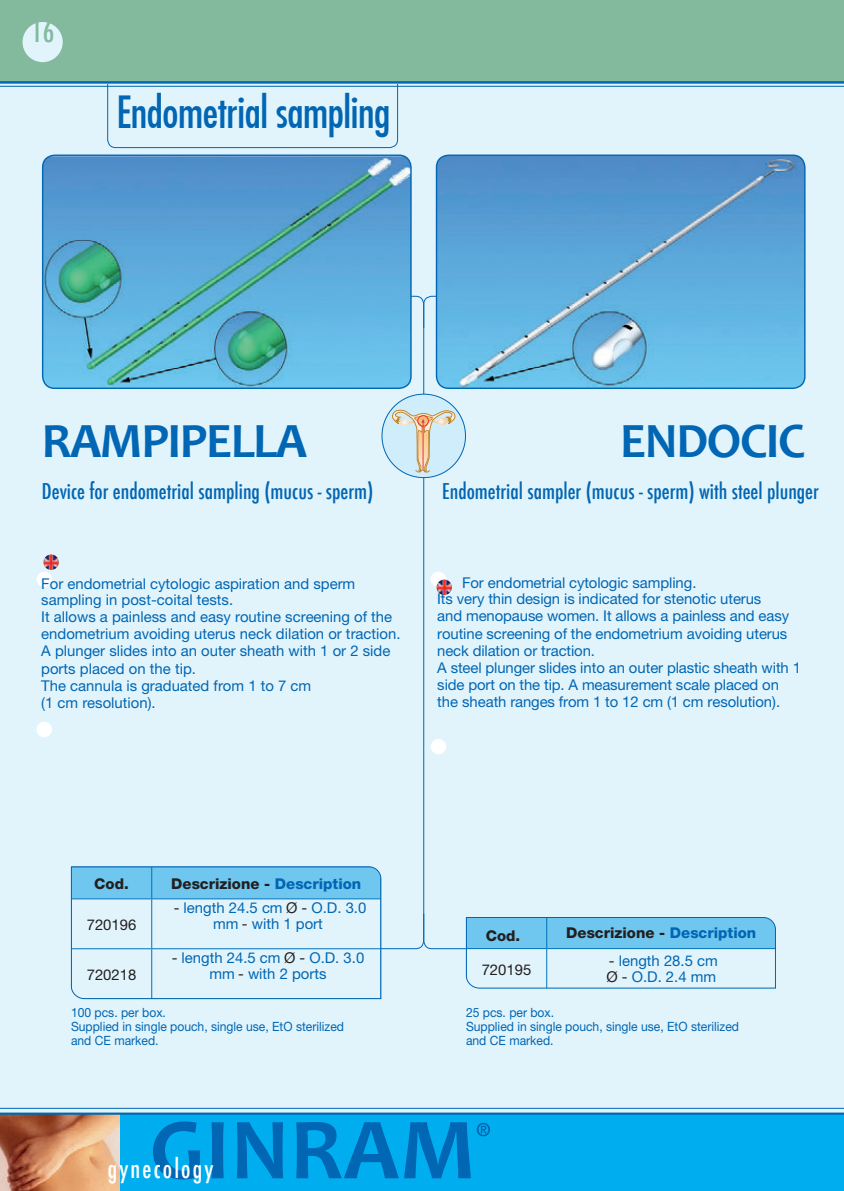
<style>
.page{position:relative;width:844px;height:1191px;background:#fff}
.page>*{position:absolute;margin:0;border:0;box-sizing:border-box;transform-origin:0 0}
.t1{font:700 88.2px "Candara";letter-spacing:.01em;color:#0166b3}
.t2{font:700 49.52px "Candara";letter-spacing:-.03em;color:#0166b3}
.t3{font:42.52px "Futura Condensed";letter-spacing:-.01em;color:#0166b3}
.t4{font:500 condensed 28.35px "Futura";color:#83ba9d}
.t5{font:500 condensed 25.55px "Futura";letter-spacing:.09em;color:#fff;scale:.95 1}
.t6{font:500 condensed 21.18px "Futura";color:#0166b3}
.t7{font:14.88px/17.2px "Helvetica Neue";color:#0166b3}
.t8{font:800 14.88px "Helvetica Neue";color:#231f20}
.t9{font:14.88px "Helvetica Neue";color:#231f20}
.t10{font:12.78px/14.2px "Helvetica Neue";color:#0166b3;scale:.95 1}
.s1{color:#0166b3}
.s2{color:#231f20}
</style>
<div class="page">
<div style="left:0;top:2px;width:843px;height:1189px;background:#e1f4fc"></div>
<div style="left:107px;top:14px;width:291px;height:134px;border:1px solid #0166b3;border-radius:8px"></div>
<div style="left:0;top:0;width:843px;height:83px;background:#83ba9d"></div>
<hr style="left:0;top:81px;width:843px;height:2px;background:#0166b3">
<hr style="left:0;top:86px;width:843px;height:1px;background:#0166b3">
<div style="left:23px;top:22px;width:40px;height:40px;background:#e1f4fc;border-radius:50%"></div>
<div style="left:0;top:1113px;width:843px;height:78px;background:#00aeef"></div>
<img style="left:0;top:1114px;width:119px;height:77px">
<hr style="left:0;top:1108px;width:843px;height:1px;background:#0166b3">
<hr style="left:0;top:1112px;width:843px;height:2px;background:#0166b3">
<svg style="left:476px;top:1122px;width:14px;height:14px"></svg>
<div style="left:37px;top:571px;width:15px;height:16px;background:#fff;border-radius:50%"></div>
<div style="left:37px;top:721px;width:15px;height:16px;background:#fff;border-radius:50%"></div>
<img style="left:43px;top:554px;width:16px;height:16px;border-radius:8px">
<svg style="left:423px;top:295px;width:43px;height:654px"></svg>
<svg style="left:411px;top:295px;width:13px;height:34px"></svg>
<div style="left:382px;top:394px;width:83px;height:83px;background:#cfedfb;border-radius:50%"></div>
<svg style="left:392px;top:410px;width:63px;height:62px"></svg>
<div style="left:417px;top:415px;width:11px;height:11px;border:1px solid #ee3339;border-radius:50%"></div>
<img style="left:44px;top:156px;width:367px;height:232px">
<div style="left:42px;top:154px;width:369px;height:235px;border:1px solid #0166b3;border-radius:12px"></div>
<img style="left:436px;top:156px;width:368px;height:232px">
<div style="left:435px;top:154px;width:370px;height:235px;border:1px solid #0166b3;border-radius:12px"></div>
<svg style="left:381px;top:866px;width:43px;height:132px"></svg>
<svg style="left:71px;top:866px;width:310px;height:133px"></svg>
<svg style="left:465px;top:916px;width:311px;height:73px"></svg>
<h3 class="t4" style="left:31px;top:14px;width:25px">16</h3>
<h3 class="t3" style="left:116px;top:85px;width:275px">Endometrial sampling</h3>
<h2 class="t2" style="left:42px;top:409px;width:266px">RAMPIPELLA</h2>
<h3 class="t6" style="left:42px;top:478px;width:333px">Device for endometrial sampling (mucus - sperm)</h3>
<p class="t7" style="left:41px;top:575px;width:315px;line-height:15.8px">For endometrial cytologic aspiration and sperm sampling in post-coital tests.</p>
<p class="t7" style="left:41px;top:608px;width:361px">It allows a painless and easy routine screening of the endometrium avoiding uterus neck dilation or traction.<br>A plunger slides into an outer sheath with 1 or 2 side ports placed on the tip.<br>The cannula is graduated from 1 to 7 cm<br>(1 cm resolution).</p>
<h2 class="t2" style="left:620px;top:409px;width:187px">ENDOCIC</h2>
<h3 class="t6" style="left:442px;top:478px;width:378px">Endometrial sampler (mucus - sperm) with steel plunger</h3>
<p class="t7" style="left:437px;top:575px;width:325px;line-height:15.8px;text-indent:25px">For endometrial cytologic sampling.<br>Its very thin design is indicated for stenotic uterus</p>
<p class="t7" style="left:437px;top:607px;width:365px">and menopause women. It allows a painless and easy routine screening of the endometrium avoiding uterus neck dilation or traction.<br>A steel plunger slides into an outer plastic sheath with 1 side port on the tip. A measurement scale placed on the sheath ranges from 1 to 12 cm (1 cm resolution).</p>
<p class="t8" style="left:94px;top:874px;width:36px">Cod.</p>
<p class="t8" style="left:171px;top:874px;width:191px">Descrizione - <span class="s1">Description</span></p>
<p class="t9" style="left:87px;top:915px;width:51px">720196</p>
<p class="t7" style="left:174px;top:898px;width:194px;text-align:center"><span class="s2">-</span> length 24.5 cm <span class="s2">Ø -</span> O.D. 3.0 mm <span class="s2">-</span> with 1 port</p>
<p class="t9" style="left:87px;top:965px;width:51px">720218</p>
<p class="t7" style="left:172px;top:948px;width:194px;text-align:center"><span class="s2">-</span> length 24.5 cm <span class="s2">Ø -</span> O.D. 3.0 mm <span class="s2">-</span> with 2 ports</p>
<p class="t10" style="left:71px;top:1005px;width:289px">100 pcs. per box.<br>Supplied in single pouch, single use, EtO sterilized and CE marked.</p>
<p class="t8" style="left:485px;top:926px;width:36px">Cod.</p>
<p class="t8" style="left:566px;top:924px;width:191px">Descrizione - <span class="s1">Description</span></p>
<p class="t9" style="left:481px;top:960px;width:51px">720195</p>
<p class="t7" style="left:606px;top:952px;width:113px;line-height:16.1px"><span class="s2">-</span> length 28.5 cm<br><span class="s2">Ø -</span> O.D. 2.4 mm</p>
<p class="t10" style="left:466px;top:1005px;width:289px">25 pcs. per box.<br>Supplied in single pouch, single use, EtO sterilized and CE marked.</p>
<h1 class="t1" style="left:149px;top:1094px;width:328px">GINRAM</h1>
<h3 class="t5" style="left:108px;top:1152px;width:113px">gynecology</h3>
</div>
